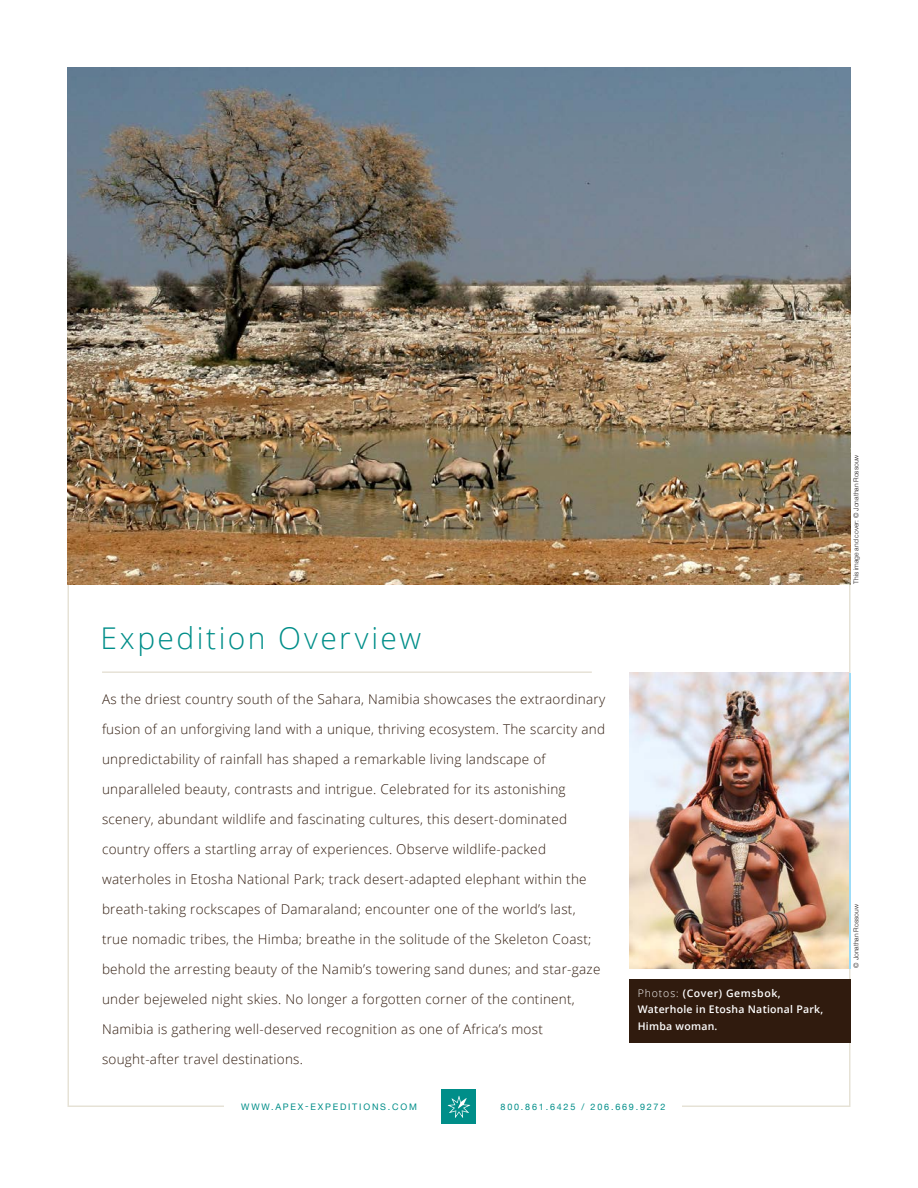
<style>
.page{position:relative;width:918px;height:1188px;background:#fff}
.page>*{position:absolute;margin:0;border:0;box-sizing:border-box;transform-origin:0 0}
.t1{font:300 30px "Open Sans";letter-spacing:.08em;color:#008e89}
.t2{font:300 13.5px "Open Sans";letter-spacing:.02em;color:#301b0e}
.t3{font:600 10.5px/16.5px "Open Sans";letter-spacing:.025em;color:#fff}
.t4{font:9px "Helvetica Neue";letter-spacing:.2em;color:#008e89}
.t5{font:300 6.75px "Helvetica Neue";color:#231f20}
.s1{font-weight:300}
</style>
<div class="page">
<div style="left:442px;top:1090px;width:34px;height:34px;background:#008e89"></div>
<svg style="left:448px;top:1096px;width:22px;height:22px"></svg>
<img style="left:68px;top:68px;width:782px;height:516px">
<div style="left:629px;top:979px;width:221px;height:63px;background:#301b0e"></div>
<img style="left:629px;top:673px;width:220px;height:295px">
<hr style="left:102px;top:671px;width:490px;height:2px;background:#e6e2d6">
<p class="t1" style="left:100px;top:617px;width:322px">Expedition Overview</p>
<p class="t2" style="left:102px;top:690px;width:505px">As the driest country south of the Sahara, Namibia showcases the extraordinary</p>
<p class="t2" style="left:102px;top:720px;width:505px">fusion of an unforgiving land with a unique, thriving ecosystem. The scarcity and</p>
<p class="t2" style="left:102px;top:750px;width:445px">unpredictability of rainfall has shaped a remarkable living landscape of</p>
<p class="t2" style="left:102px;top:780px;width:465px">unparalleled beauty, contrasts and intrigue. Celebrated for its astonishing</p>
<p class="t2" style="left:102px;top:810px;width:467px">scenery, abundant wildlife and fascinating cultures, this desert-dominated</p>
<p class="t2" style="left:102px;top:840px;width:446px">country offers a startling array of experiences. Observe wildlife-packed</p>
<p class="t2" style="left:102px;top:870px;width:486px">waterholes in Etosha National Park; track desert-adapted elephant within the</p>
<p class="t2" style="left:102px;top:900px;width:475px">breath-taking rockscapes of Damaraland; encounter one of the world’s last,</p>
<p class="t2" style="left:102px;top:930px;width:491px">true nomadic tribes, the Himba; breathe in the solitude of the Skeleton Coast;</p>
<p class="t2" style="left:102px;top:960px;width:500px">behold the arresting beauty of the Namib’s towering sand dunes; and star-gaze</p>
<p class="t2" style="left:102px;top:990px;width:474px">under bejeweled night skies. No longer a forgotten corner of the continent,</p>
<p class="t2" style="left:102px;top:1020px;width:442px">Namibia is gathering well-deserved recognition as one of Africa’s most</p>
<p class="t2" style="left:102px;top:1050px;width:203px">sought-after travel destinations.</p>
<p class="t3" style="left:638px;top:985px;width:187px"><span class="s1">Photos:</span> (Cover) Gemsbok,<br>Waterhole in Etosha National Park,<br>Himba woman.</p>
<p class="t4" style="left:241px;top:1100px;width:177px">WWW.APEX-EXPEDITIONS.COM</p>
<p class="t4" style="left:501px;top:1100px;width:166px">800.861.6425 / 206.669.9272</p>
<p class="t5" style="left:851px;top:584px;width:131px;rotate:-90deg">This image and cover: © Jonathan Rossouw</p>
<p class="t5" style="left:851px;top:968px;width:65px;rotate:-90deg">© Jonathan Rossouw</p>
</div>
